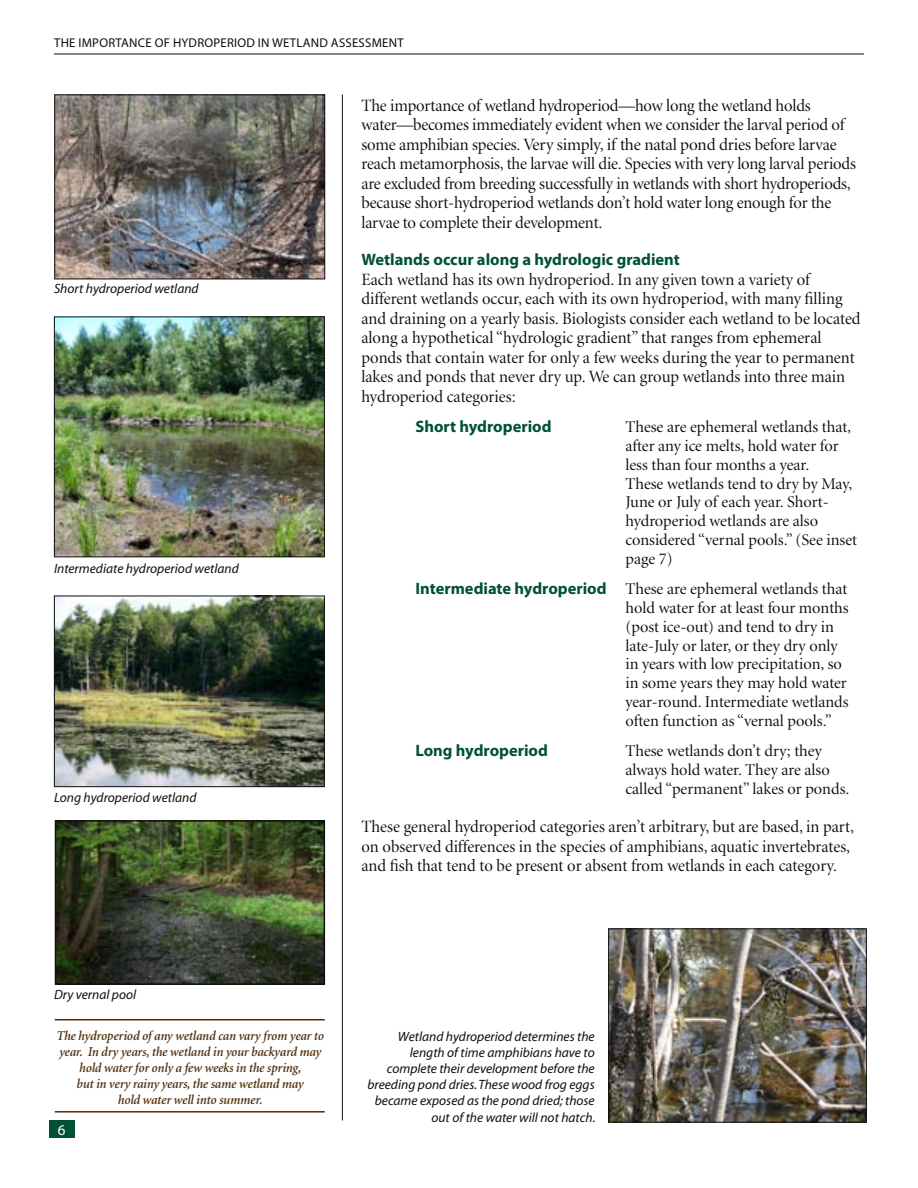
<style>
.page{position:relative;width:918px;height:1188px;background:#fff}
.page>*{position:absolute;margin:0;border:0;box-sizing:border-box;transform-origin:0 0}
.t1{font:17.25px/19.5px "Minion Display";letter-spacing:-.005em;color:#0f0f0f}
.t2{font:16.5px/18.8px "Minion Display";color:#0f0f0f}
.t3{font:700 16.5px "Myriad Pro";color:#005137}
.t4{font:15px "Myriad Pro";color:#fff}
.t5{font:italic 13.5px/16.2px "Myriad";color:#0f0f0f;text-align:right}
.t6{font:italic 600 13.5px/16.2px "Minion";letter-spacing:-.01em;color:#532e0e;text-align:center;scale:.95 1}
.t7{font:12.75px "Myriad Pro";letter-spacing:.02em;color:#0f0f0f}
.s1{font-family:"Myriad Pro";font-weight:700;color:#005137}
</style>
<div class="page">
<div style="left:49px;top:1120px;width:25px;height:18px;background:#005137"></div>
<hr style="left:54px;top:54px;width:810px;height:1px;background:#0f0f0f">
<img style="left:56px;top:97px;width:267px;height:180px">
<div style="left:54px;top:95px;width:271px;height:184px;border:1px solid #0f0f0f"></div>
<img style="left:56px;top:318px;width:267px;height:237px">
<div style="left:54px;top:316px;width:271px;height:241px;border:1px solid #0f0f0f"></div>
<hr style="left:342px;top:94px;width:1px;height:1026px;background:#0f0f0f">
<img style="left:56px;top:598px;width:267px;height:187px">
<div style="left:54px;top:596px;width:271px;height:191px;border:1px solid #0f0f0f"></div>
<img style="left:58px;top:823px;width:264px;height:159px">
<div style="left:55px;top:820px;width:270px;height:165px;border:2px solid #0f0f0f"></div>
<hr style="left:55px;top:1019px;width:270px;height:2px;background:#532e0e">
<hr style="left:55px;top:1111px;width:270px;height:2px;background:#532e0e">
<img style="left:610px;top:930px;width:255px;height:191px">
<div style="left:608px;top:928px;width:259px;height:195px;border:1px solid #0f0f0f"></div>
<p class="t7" style="left:54px;top:36px;width:351px">THE IMPORTANCE OF HYDROPERIOD IN WETLAND ASSESSMENT</p>
<p class="t5" style="left:54px;top:281px;width:146px">Short hydroperiod wetland</p>
<p class="t5" style="left:54px;top:561px;width:186px">Intermediate hydroperiod wetland</p>
<p class="t5" style="left:54px;top:790px;width:144px">Long hydroperiod wetland</p>
<p class="t1" style="left:361px;top:96px;width:496px">The importance of wetland hydroperiod—how long the wetland holds water—becomes immediately evident when we consider the larval period of some amphibian species. Very simply, if the natal pond dries before larvae reach metamorphosis, the larvae will die. Species with very long larval periods are excluded from breeding successfully in wetlands with short hydroperiods, because short-hydroperiod wetlands don’t hold water long enough for the larvae to complete their development.</p>
<p class="t3" style="left:362px;top:249px;width:320px">Wetlands occur along a hydrologic gradient</p>
<p class="t1" style="left:362px;top:270px;width:501px">Each wetland has its own hydroperiod. In any given town a variety of different wetlands occur, each with its own hydroperiod, with many filling and draining on a yearly basis. Biologists consider each wetland to be located along a hypothetical “hydrologic gradient” that ranges from ephemeral ponds that contain water for only a few weeks during the year to permanent lakes and ponds that never dry up. We can group wetlands into three main hydroperiod categories:</p>
<p class="t3" style="left:416px;top:416px;width:138px">Short hydroperiod</p>
<p class="t2" style="left:625px;top:418px;width:233px">These are ephemeral wetlands that, after any ice melts, hold water for less than four months a year.<br>These wetlands tend to dry by May,<br>June or July of each year. Short&shy;hydroperiod wetlands are also considered “vernal pools.” (See inset page 7)</p>
<p class="t2" style="left:626px;top:580px;width:225px;text-indent:-210px"><span class="s1">Intermediate hydroperiod</span> These are ephemeral wetlands that hold water for at least four months (post ice-out) and tend to dry in late-July or later, or they dry only in years with low precipitation, so in some years they may hold water year-round. Intermediate wetlands often function as “vernal pools.”</p>
<p class="t3" style="left:416px;top:740px;width:134px">Long hydroperiod</p>
<p class="t2" style="left:625px;top:742px;width:225px">These wetlands don’t dry; they always hold water. They are also called “permanent” lakes or ponds.</p>
<p class="t1" style="left:362px;top:817px;width:494px">These general hydroperiod categories aren’t arbitrary, but are based, in part, on observed differences in the species of amphibians, aquatic invertebrates, and fish that tend to be present or absent from wetlands in each category.</p>
<p class="t5" style="left:54px;top:987px;width:84px">Dry vernal pool</p>
<p class="t6" style="left:56px;top:1028px;width:283px">The hydroperiod of any wetland can vary from year to year. In dry years, the wetland in your backyard may hold water for only a few weeks in the spring,<br>but in very rainy years, the same wetland may<br>hold water well into summer.</p>
<p class="t4" style="left:58px;top:1122px;width:9px">6</p>
<p class="t5" style="left:367px;top:1029px;width:230px">Wetland hydroperiod determines the length of time amphibians have to complete their development before the breeding pond dries. These wood frog eggs became exposed as the pond dried; those out of the water will not hatch.</p>
</div>
